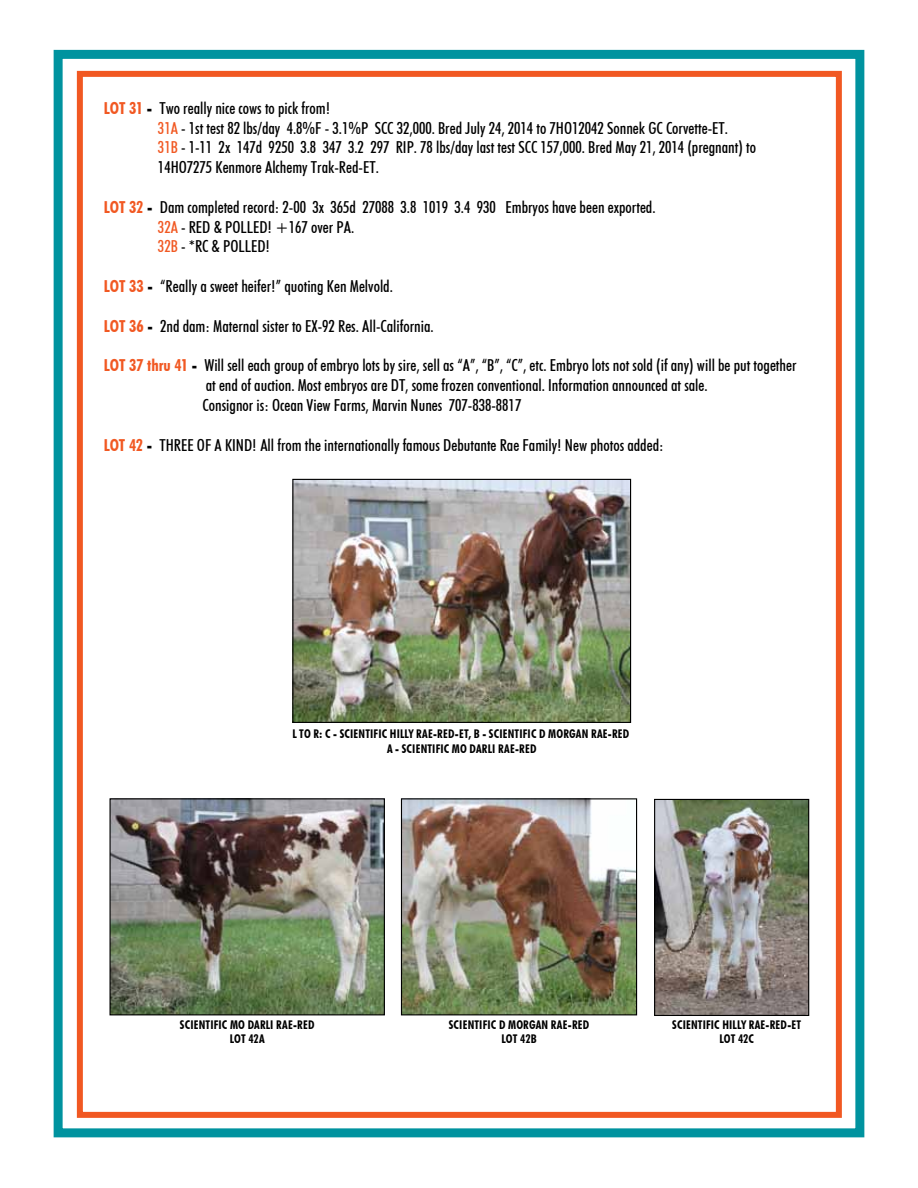
<style>
.page{position:relative;width:918px;height:1188px;background:#fff}
.page>*{position:absolute;margin:0;border:0;box-sizing:border-box;transform-origin:0 0}
.t1{font:500 condensed 16.5px/19.8px "Futura BT";color:#000}
.t2{font:700 condensed 16.5px "Futura BT";color:#f15822}
.t3{font:700 condensed 12px/14.4px "Futura BT";letter-spacing:.015em;color:#000;text-align:center}
.s1{font-weight:700;color:#f15822}
.s2{font-weight:700}
.s3{color:#f15822}
.s4{color:#000}
.s5{font-weight:500;color:#000}
</style>
<div class="page">
<div style="left:54px;top:50px;width:810px;height:1087px;border:9px solid #00939f"></div>
<div style="left:77px;top:71px;width:765px;height:1047px;border:6px solid #f15822"></div>
<img style="left:294px;top:481px;width:335px;height:240px">
<div style="left:292px;top:479px;width:339px;height:244px;border:1px solid #000"></div>
<img style="left:111px;top:800px;width:272px;height:213px">
<div style="left:109px;top:798px;width:276px;height:217px;border:1px solid #000"></div>
<img style="left:403px;top:800px;width:232px;height:213px">
<div style="left:401px;top:798px;width:236px;height:217px;border:1px solid #000"></div>
<img style="left:656px;top:801px;width:151px;height:213px">
<div style="left:654px;top:799px;width:155px;height:217px;border:1px solid #000"></div>
<p class="t1" style="left:158px;top:98px;width:600px;text-indent:-54px"><span class="s1">LOT 31</span> <span class="s2">-</span> Two really nice cows to pick from!<br><span class="s3">31A</span> - 1st test 82 lbs/day 4.8%F - 3.1%P SCC 32,000. Bred July 24, 2014 to 7HO12042 Sonnek GC Corvette-ET.<br><span class="s3">31B</span> - 1-11 2x 147d 9250 3.8 347 3.2 297 RIP. 78 lbs/day last test SCC 157,000. Bred May 21, 2014 (pregnant) to 14HO7275 Kenmore Alchemy Trak-Red-ET.</p>
<p class="t1" style="left:158px;top:197px;width:499px;text-indent:-54px"><span class="s1">LOT 32</span> <span class="s2">-</span> Dam completed record: 2-00 3x 365d 27088 3.8 1019 3.4 930 Embryos have been exported.<br><span class="s3">32A</span> - RED &amp; POLLED! +167 over PA.<br><span class="s3">32B</span> - *RC &amp; POLLED!</p>
<p class="t1" style="left:104px;top:276px;width:290px"><span class="s1">LOT 33</span> <span class="s2">-</span> “Really a sweet heifer!” quoting Ken Melvold.</p>
<p class="t1" style="left:104px;top:316px;width:331px"><span class="s1">LOT 36</span> <span class="s2">-</span> 2nd dam: Maternal sister to EX-92 Res. All-California.</p>
<p class="t1" style="left:203px;top:355px;width:596px;text-indent:-99px"><span class="s1">LOT 37 THRU 41</span> <span class="s2">-</span> Will sell each group of embryo lots by sire, sell as “A”, “B”, “C”, etc. Embryo lots not sold (if any) will be put together at end of auction. Most embryos are DT, some frozen conventional. Information announced at sale.<br>Consignor is: Ocean View Farms, Marvin Nunes 707-838-8817</p>
<p class="t2" style="left:104px;top:435px;width:70px">LOT 42 <span class="s4">-</span> <span class="s5">Three</span></p>
<p class="t1" style="left:197px;top:435px;width:468px">of a Kind ! All from the internationally famous Debutante Rae Family! New photos added:</p>
<p class="t3" style="left:292px;top:727px;width:332px">L TO R: C - SCIENTIFIC HILLY RAE-RED-ET, B - SCIENTIFIC D MORGAN RAE-RED<br>A - SCIENTIFIC MO DARLI RAE-RED</p>
<p class="t3" style="left:180px;top:1017px;width:75px">SCIENTIFIC MO DARL</p>
<p class="t3" style="left:270px;top:1017px;width:34px">I RAE-RED</p>
<p class="t3" style="left:230px;top:1032px;width:36px">LOT 42A</p>
<p class="t3" style="left:501px;top:1017px;width:77px;text-align:left;text-indent:-53px">SCIENTIFIC D MORGAN RAE-RED<br>LOT 42B</p>
<p class="t3" style="left:672px;top:1017px;width:125px">SCIENTIFIC HILLY RAE-RED-ET<br>LOT 42C</p>
</div>
